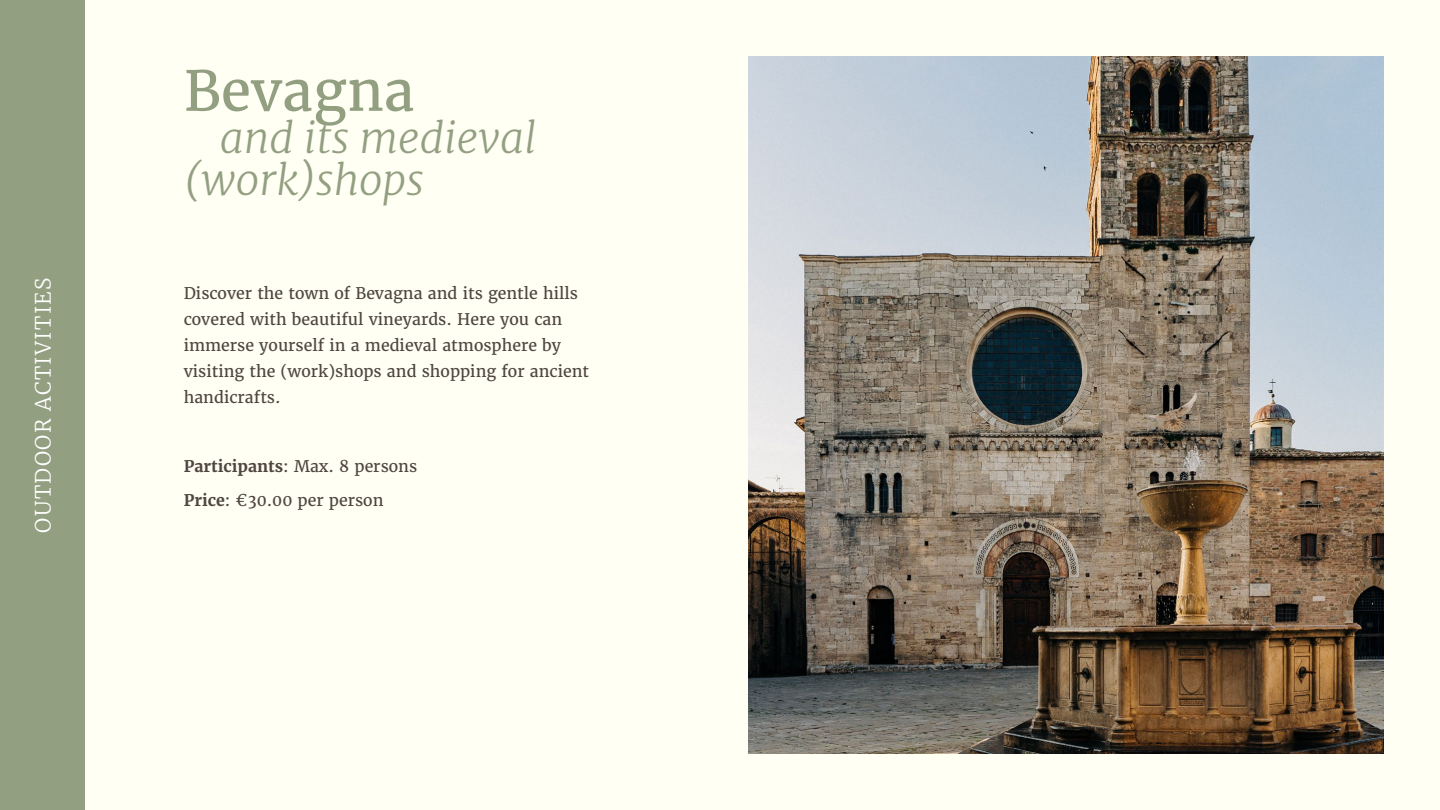
<style>
.page{position:relative;width:1440px;height:810px;background:#fffff4}
.page>*{position:absolute;margin:0;border:0;box-sizing:border-box;transform-origin:0 0}
.t1{font:55px "Merriweather";color:#939f81}
.t2{font:italic 300 42px/42px "Merriweather";color:#939f81}
.t3{font:300 21px "Merriweather";letter-spacing:.065em;color:#fff}
.t4{font:16px/26px "Merriweather";color:#504641}
.s1{font-weight:700}
</style>
<div class="page">
<div style="left:0;top:0;width:84px;height:810px;background:#939f81"></div>
<img style="left:748px;top:57px;width:635px;height:696px">
<h3 class="t3" style="left:29px;top:533px;width:257px;rotate:-90deg">OUTDOOR ACTIVITIES</h3>
<h1 class="t1" style="left:184px;top:57px;width:233px">Bevagna</h1>
<h2 class="t2" style="left:184px;top:116px;width:354px;text-indent:36px">and its medieval (work)shops</h2>
<p class="t4" style="left:184px;top:280px;width:407px">Discover the town of Bevagna and its gentle hills covered with beautiful vineyards. Here you can immerse yourself in a medieval atmosphere by visiting the (work)shops and shopping for ancient handicrafts.</p>
<p class="t4" style="left:184px;top:449px;width:235px;line-height:34.5px"><span class="s1">Participants</span>: Max. 8 persons<br><span class="s1">Price</span>: €30.00 per person</p>
</div>
